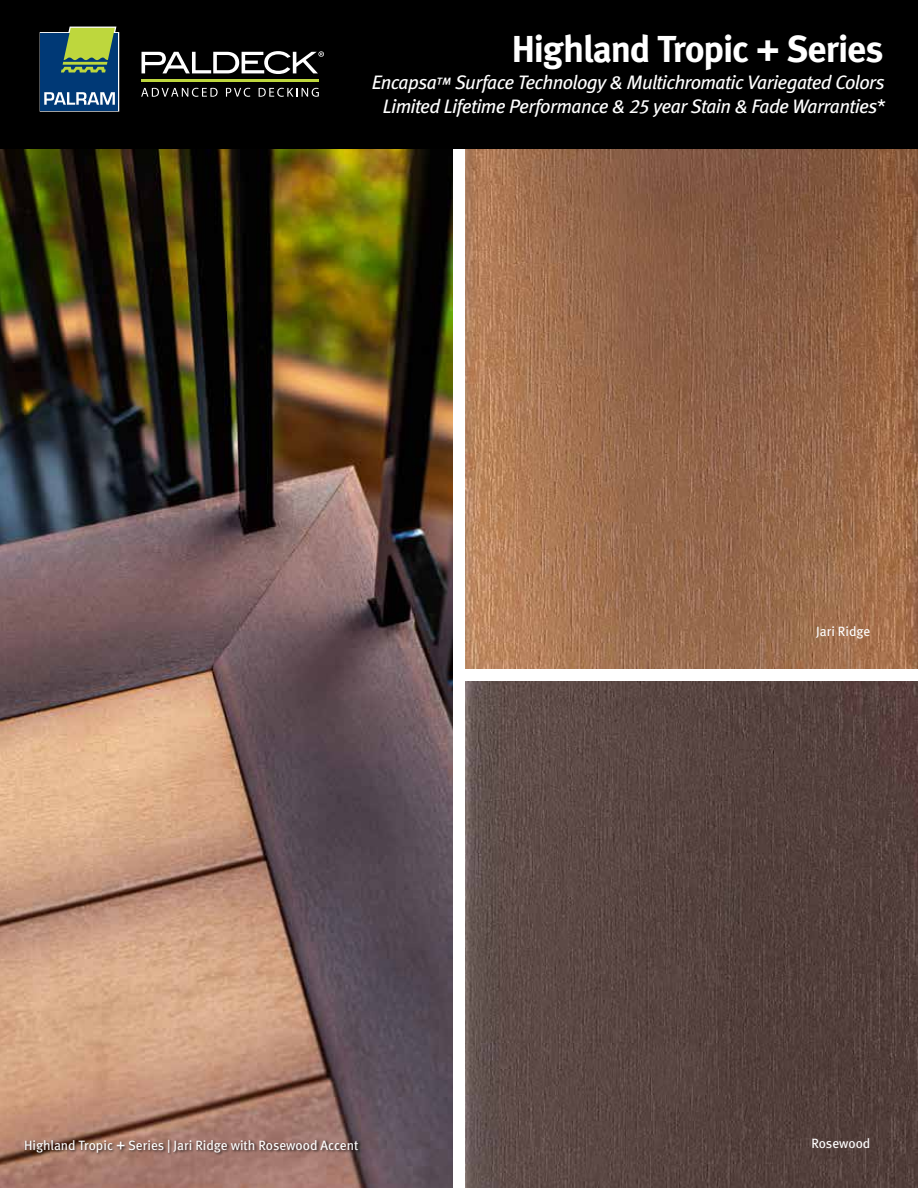
<style>
.page{position:relative;width:918px;height:1188px;background:#fff}
.page>*{position:absolute;margin:0;border:0;box-sizing:border-box;transform-origin:0 0}
.t1{font:37.5px "Meta Bold LF";letter-spacing:-.03em;color:#fff}
.t2{font:italic 19.5px/23.4px "Meta Book LF";letter-spacing:-.03em;color:#fff;text-align:center}
.t3{font:13.5px "Meta Book LF";color:#fff}
.s1{font-size:16.5px}
</style>
<div class="page">
<img style="left:0;top:148px;width:452px;height:1040px">
<img style="left:466px;top:148px;width:452px;height:520px">
<div style="left:0;top:0;width:918px;height:148px;background:#000"></div>
<div style="left:24px;top:1138px;width:338px;height:18px;background:#000;opacity:.75"></div>
<img style="left:466px;top:682px;width:452px;height:506px">
<svg style="left:40px;top:27px;width:79px;height:85px;background:#477171"></svg>
<svg style="left:141px;top:88px;width:77px;height:9px"></svg>
<svg style="left:226px;top:88px;width:24px;height:9px"></svg>
<svg style="left:259px;top:88px;width:60px;height:9px"></svg>
<hr style="left:142px;top:80px;width:177px;height:2px;background:#bed73d">
<svg style="left:142px;top:51px;width:182px;height:23px"></svg>
<h1 class="t1" style="left:512px;top:27px;width:373px">Highland Tropic + Series</h1>
<p class="t2" style="left:372px;top:71px;width:515px">Encapsa<span class="s1">™</span> Surface Technology &amp; Multichromatic Variegated Colors<br>Limited Lifetime Performance &amp; 25 year Stain &amp; Fade Warranties*</p>
<p class="t3" style="left:24px;top:1137px;width:336px">Highland Tropic <span class="s1">+</span> Series | Jari Ridge with Rosewood Accent</p>
<p class="t3" style="left:816px;top:623px;width:56px">Jari Ridge</p>
<p class="t3" style="left:811px;top:1135px;width:61px">Rosewood</p>
</div>
